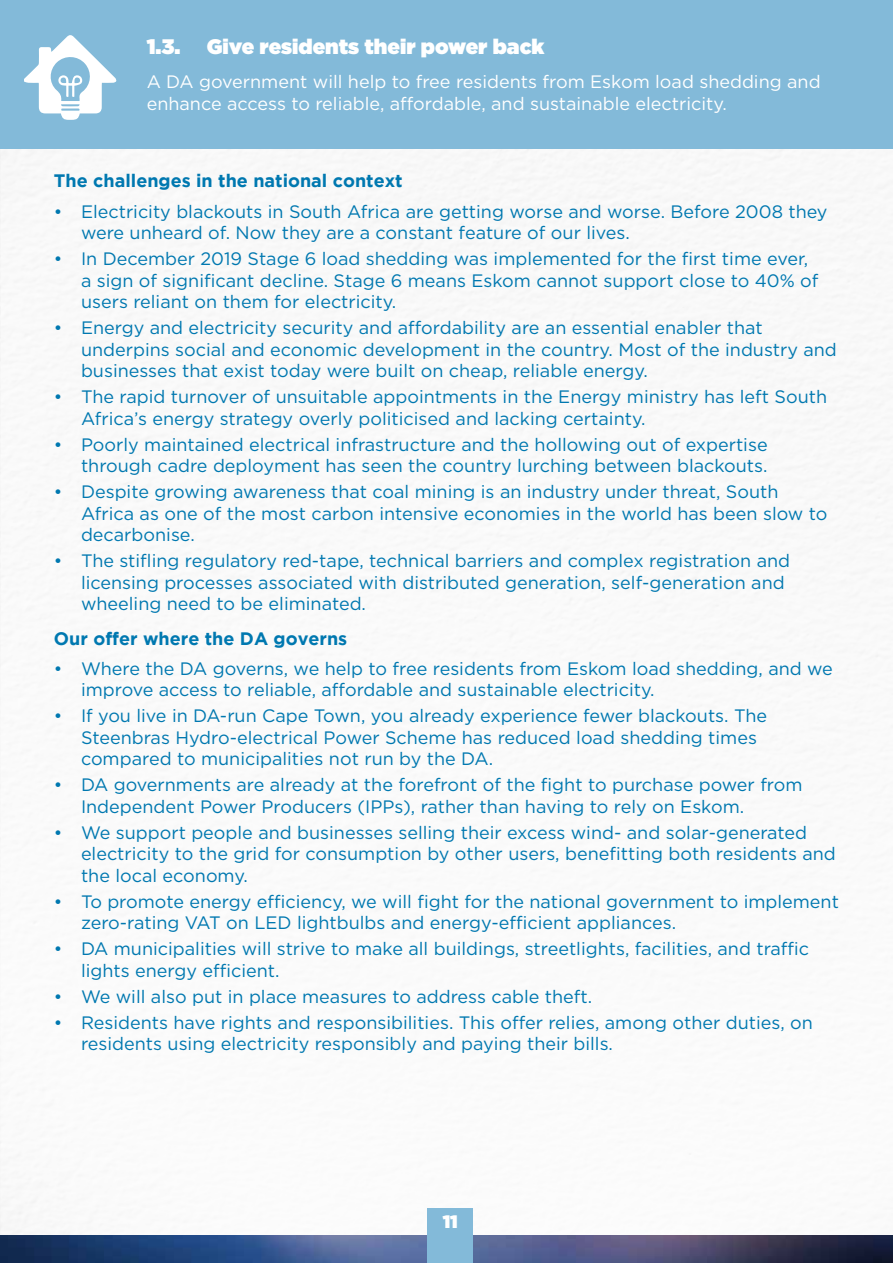
<style>
.page{position:relative;width:893px;height:1263px;background:#fff}
.page>*{position:absolute;margin:0;border:0;box-sizing:border-box;transform-origin:0 0}
.t1{font:900 21px "Gotham";color:#fff}
.t2{font:18px/21.6px "Gotham";color:#0078b0}
.t3{font:18px/21.6px "Gotham";color:#fff}
.t4{font:700 18px "Gotham";color:#0078b0}
.t5{font:900 18px "Gotham";color:#fff}
</style>
<div class="page">
<img style="left:0;top:1236px;width:893px;height:27px">
<div style="left:428px;top:1209px;width:45px;height:54px;background:#83bad9"></div>
<div style="left:0;top:0;width:893px;height:149px;background:#83bad9"></div>
<svg style="left:24px;top:35px;width:93px;height:85px"></svg>
<p class="t1" style="left:147px;top:32px;width:35px">1.3.</p>
<p class="t1" style="left:207px;top:32px;width:339px">Give residents their power back</p>
<p class="t3" style="left:147px;top:71px;width:675px">A DA government will help to free residents from Eskom load shedding and enhance access to reliable, affordable, and sustainable electricity.</p>
<p class="t4" style="left:54px;top:171px;width:350px">The challenges in the national context</p>
<p class="t2" style="left:81px;top:200px;width:748px;text-indent:-27px">• Electricity blackouts in South Africa are getting worse and worse. Before 2008 they were unheard of. Now they are a constant feature of our lives.</p>
<p class="t2" style="left:81px;top:247px;width:739px;text-indent:-27px">• In December 2019 Stage 6 load shedding was implemented for the first time ever, a sign of significant decline. Stage 6 means Eskom cannot support close to 40% of users reliant on them for electricity.</p>
<p class="t2" style="left:81px;top:317px;width:757px;text-indent:-27px">• Energy and electricity security and affordability are an essential enabler that underpins social and economic development in the country. Most of the industry and businesses that exist today were built on cheap, reliable energy.</p>
<p class="t2" style="left:81px;top:386px;width:748px;text-indent:-27px">• The rapid turnover of unsuitable appointments in the Energy ministry has left South<br>Africa’s energy strategy overly politicised and lacking certainty.</p>
<p class="t2" style="left:54px;top:433px;width:715px;text-align:right">• Poorly maintained electrical infrastructure and the hollowing out of expertise through cadre deployment has seen the country lurching between blackouts.</p>
<p class="t2" style="left:81px;top:480px;width:748px;text-indent:-27px">• Despite growing awareness that coal mining is an industry under threat, South<br>Africa as one of the most carbon intensive economies in the world has been slow to decarbonise.</p>
<p class="t2" style="left:81px;top:549px;width:711px;text-indent:-27px">• The stifling regulatory red-tape, technical barriers and complex registration and licensing processes associated with distributed generation, self-generation and wheeling need to be eliminated.</p>
<p class="t4" style="left:54px;top:628px;width:295px">Our offer where the DA governs</p>
<p class="t2" style="left:81px;top:657px;width:753px;text-indent:-27px">• Where the DA governs, we help to free residents from Eskom load shedding, and we improve access to reliable, affordable and sustainable electricity.</p>
<p class="t2" style="left:81px;top:705px;width:688px;text-indent:-27px">• If you live in DA-run Cape Town, you already experience fewer blackouts. The<br>Steenbras Hydro-electrical Power Scheme has reduced load shedding times compared to municipalities not run by the DA.</p>
<p class="t2" style="left:81px;top:774px;width:723px;text-indent:-27px">• DA governments are already at the forefront of the fight to purchase power from<br>Independent Power Producers (IPPs), rather than having to rely on Eskom.</p>
<p class="t2" style="left:81px;top:821px;width:756px;text-indent:-27px">• We support people and businesses selling their excess wind- and solar-generated electricity to the grid for consumption by other users, benefitting both residents and the local economy.</p>
<p class="t2" style="left:81px;top:890px;width:759px;text-indent:-27px">• To promote energy efficiency, we will fight for the national government to implement zero-rating VAT on LED lightbulbs and energy-efficient appliances.</p>
<p class="t2" style="left:81px;top:938px;width:730px;text-indent:-27px">• DA municipalities will strive to make all buildings, streetlights, facilities, and traffic lights energy efficient.</p>
<p class="t2" style="left:54px;top:985px;width:540px">• We will also put in place measures to address cable theft.</p>
<p class="t2" style="left:81px;top:1011px;width:733px;text-indent:-27px">• Residents have rights and responsibilities. This offer relies, among other duties, on residents using electricity responsibly and paying their bills.</p>
<p class="t5" style="left:443px;top:1209px;width:17px">11</p>
</div>
